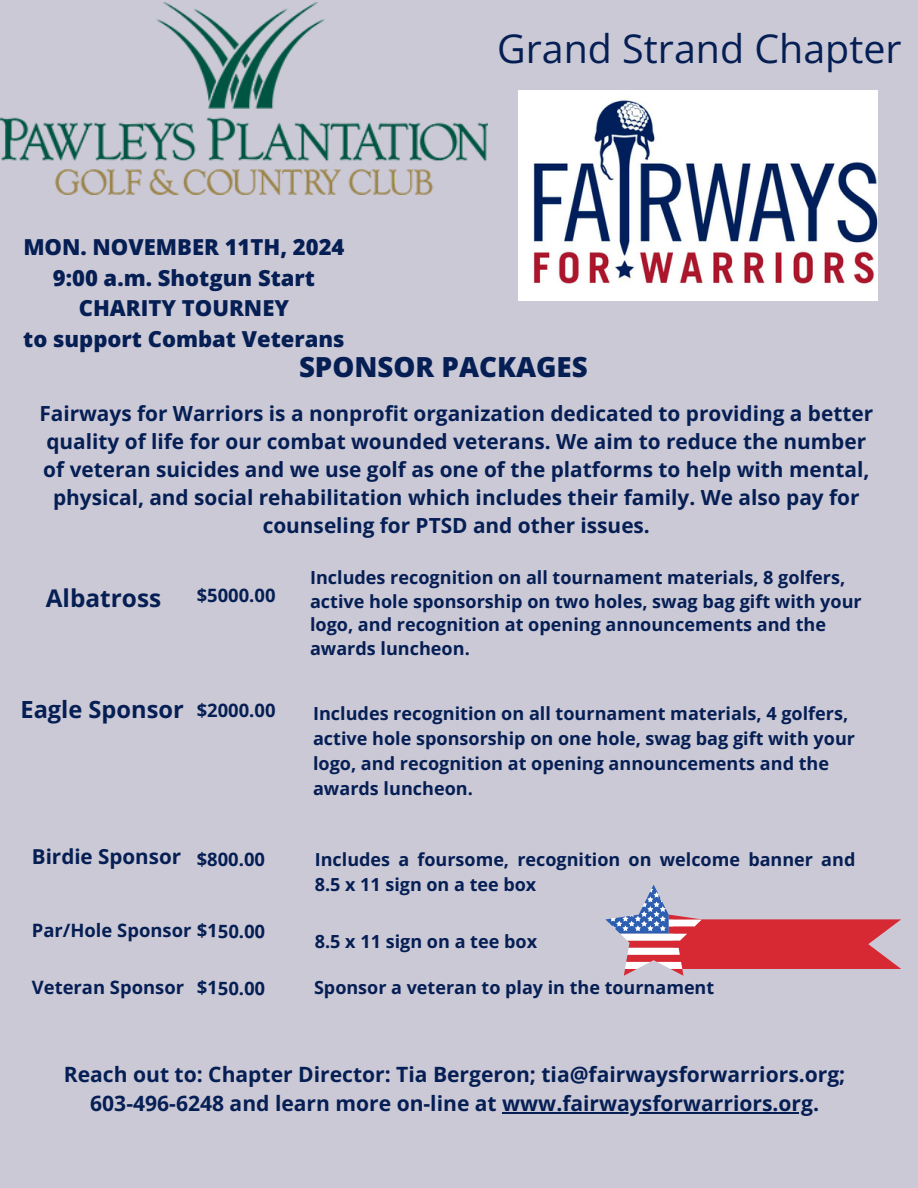
<style>
.page{position:relative;width:918px;height:1188px;background:#cbc9d6}
.page>*{position:absolute;margin:0;border:0;box-sizing:border-box;transform-origin:0 0}
.t1{font:39.45px "Open Sans";color:#051e54}
.t2{font:800 27.75px "Open Sans";color:#051e54}
.t3{font:700 24.45px "Open Sans";color:#051e54}
.t4{font:700 23.7px "Open Sans";color:#051e54}
.t5{font:800 22.05px/30.5px "Open Sans";color:#051e54;text-align:center}
.t6{font:700 21px/29.2px "Open Sans";color:#051e54;text-align:center}
.t7{font:700 20.85px/28.2px "Open Sans";color:#051e54;text-align:center}
.t8{font:700 20.55px "Open Sans";color:#051e54}
.t9{font:700 18.45px "Open Sans";color:#051e54}
.t10{font:700 18px/24.8px "Open Sans";color:#051e54}
</style>
<div class="page">
<img style="left:519px;top:90px;width:358px;height:210px">
<img style="left:0;top:3px;width:487px;height:191px">
<svg style="left:605px;top:885px;width:296px;height:91px"></svg>
<hr style="left:502px;top:1112px;width:311px;height:2px;background:#051e54">
<p class="t1" style="left:497px;top:21px;width:406px">Grand Strand Chapter</p>
<p class="t5" style="left:23px;top:232px;width:323px">MON. NOVEMBER 11TH, 2024<br>9:00 a.m. Shotgun Start<br>CHARITY TOURNEY<br>to support Combat Veterans</p>
<p class="t2" style="left:299px;top:348px;width:290px">SPONSOR PACKAGES</p>
<p class="t7" style="left:39px;top:398px;width:835px">Fairways for Warriors is a nonprofit organization dedicated to providing a better quality of life for our combat wounded veterans. We aim to reduce the number of veteran suicides and we use golf as one of the platforms to help with mental, physical, and social rehabilitation which includes their family. We also pay for counseling for PTSD and other issues.</p>
<h4 class="t3" style="left:46px;top:581px;width:117px">Albatross</h4>
<p class="t9" style="left:197px;top:582px;width:80px">$5000.00</p>
<h3 class="t4" style="left:20px;top:693px;width:165px">Eagle Sponsor</h3>
<h3 class="t9" style="left:197px;top:697px;width:80px">$2000.00</h3>
<h2 class="t8" style="left:32px;top:842px;width:151px">Birdie Sponsor</h2>
<h3 class="t9" style="left:197px;top:846px;width:70px">$800.00</h3>
<p class="t9" style="left:32px;top:917px;width:161px">Par/Hole Sponsor</p>
<p class="t9" style="left:197px;top:917px;width:70px;rotate:1deg">$150.00</p>
<p class="t10" style="left:310px;top:565px;width:553px;line-height:23.7px">Includes recognition on all tournament materials, 8 golfers, active hole sponsorship on two holes, swag bag gift with your logo, and recognition at opening announcements and the awards luncheon.</p>
<h4 class="t10" style="left:313px;top:701px;width:544px">Includes recognition on all tournament materials, 4 golfers, active hole sponsorship on one hole, swag bag gift with your logo, and recognition at opening announcements and the awards luncheon.</h4>
<p class="t10" style="left:315px;top:847px;width:542px">Includes a foursome, recognition on welcome banner and<br>8.5 x 11 sign on a tee box</p>
<p class="t10" style="left:315px;top:928px;width:224px">8.5 x 11 sign on a tee box</p>
<p class="t9" style="left:32px;top:974px;width:154px">Veteran Sponsor</p>
<p class="t9" style="left:197px;top:974px;width:70px;rotate:1deg">$150.00</p>
<h4 class="t10" style="left:314px;top:974px;width:402px">Sponsor a veteran to play in the tournament</h4>
<p class="t6" style="left:64px;top:1059px;width:783px">Reach out to: Chapter Director: Tia Bergeron; tia@fairwaysforwarriors.org;<br>603-496-6248 and learn more on-line at www.fairwaysforwarriors.org.</p>
</div>
